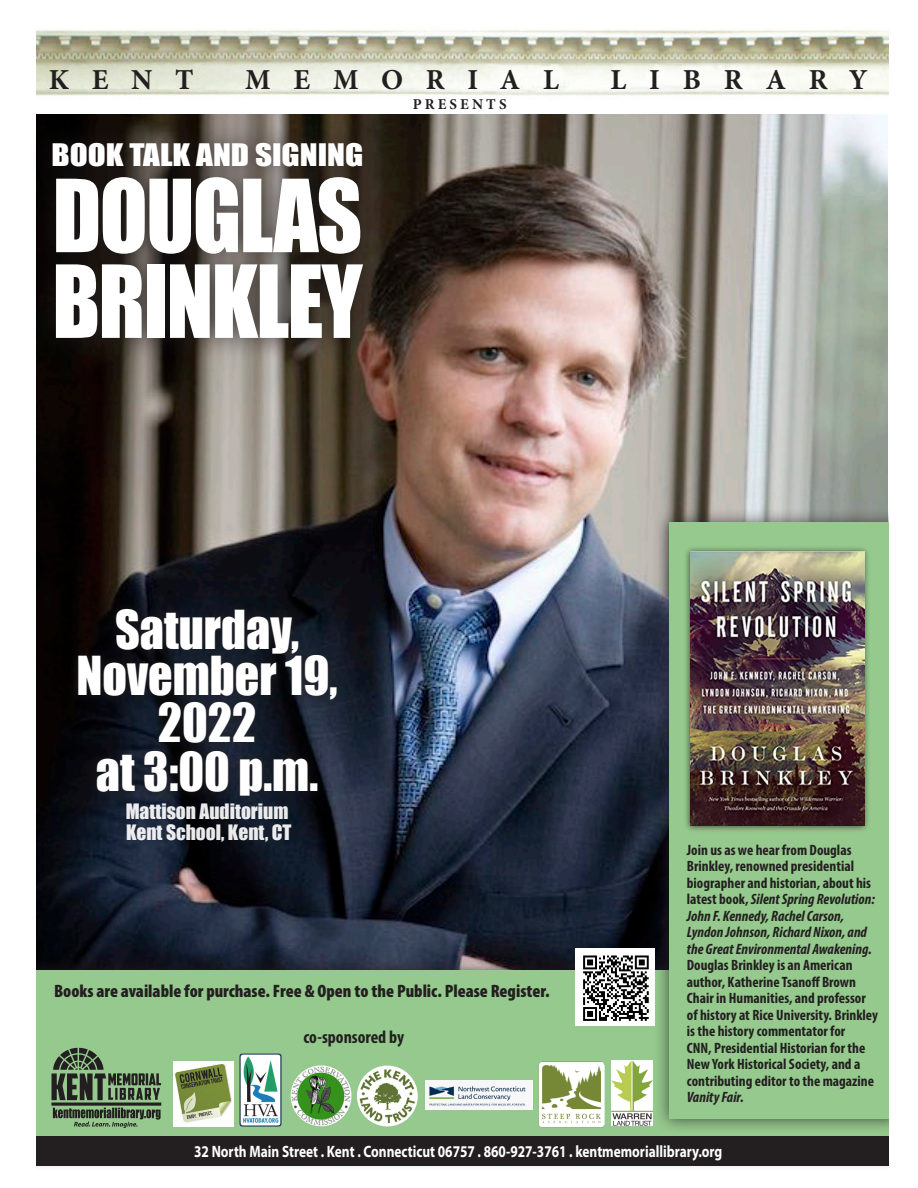
<style>
.page{position:relative;width:918px;height:1188px;background:#fff}
.page>*{position:absolute;margin:0;border:0;box-sizing:border-box;transform-origin:0 0}
.t1{font:93px "Impact";letter-spacing:-.02em;color:#fff;scale:.93 1}
.t2{font:93px "Impact";letter-spacing:-.02em;color:#fff;scale:.95 1}
.t3{font:49.35px/46.5px "Impact";color:#fff;text-align:center}
.t4{font:700 28.95px "Minion Pro";letter-spacing:.79em;color:#231f20}
.t5{font:28.5px "Impact";color:#fff;scale:1.16 1}
.t6{font:19.5px/21px "Impact";color:#fff}
.t7{font:900 condensed 18px "Myriad Pro";color:#231f20}
.t8{font:700 condensed 18px "Myriad Pro";color:#231f20}
.t9{font:700 16.5px "Myriad Pro";color:#fff;scale:.81 1}
.t10{font:700 condensed 15px/16.5px "Myriad Pro";color:#231f20}
.t11{font:700 15px "Minion Pro";letter-spacing:.21em;color:#231f20}
.s1{font-style:italic}
</style>
<div class="page">
<img style="left:36px;top:114px;width:852px;height:841px">
<img style="left:36px;top:30px;width:853px;height:66px">
<div style="left:0;top:955px;width:918px;height:216px;background:#231f20;opacity:.75"></div>
<div style="left:0;top:970px;width:918px;height:185px;background:#95c98d"></div>
<div style="left:26px;top:1136px;width:864px;height:29px;background:#231f20"></div>
<div style="left:0;top:11px;width:35px;height:1177px;background:#fff"></div>
<div style="left:29px;top:119px;width:357px;height:243px;background:#231f20;opacity:.75"></div>
<div style="left:67px;top:598px;width:280px;height:208px;background:#231f20;opacity:.75"></div>
<div style="left:654px;top:507px;width:259px;height:627px;background:#231f20;opacity:.75"></div>
<div style="left:669px;top:523px;width:228px;height:596px;background:#95c98d"></div>
<div style="left:684px;top:545px;width:187px;height:287px;background:#231f20;opacity:.75"></div>
<img style="left:690px;top:552px;width:174px;height:274px">
<div style="left:890px;top:0;width:28px;height:1186px;background:#fff"></div>
<img style="left:576px;top:949px;width:78px;height:77px">
<img style="left:51px;top:1047px;width:111px;height:81px">
<img style="left:173px;top:1062px;width:60px;height:64px">
<img style="left:539px;top:1062px;width:65px;height:65px">
<img style="left:239px;top:1053px;width:43px;height:74px">
<img style="left:426px;top:1080px;width:106px;height:30px">
<img style="left:612px;top:1060px;width:41px;height:66px">
<img style="left:357px;top:1066px;width:61px;height:60px;border-radius:30px">
<img style="left:291px;top:1065px;width:61px;height:61px;border-radius:30px">
<p class="t4" style="left:49px;top:59px;width:147px">KENT</p>
<p class="t4" style="left:245px;top:59px;width:315px">MEMORIAL</p>
<p class="t4" style="left:610px;top:59px;width:259px">LIBRARY</p>
<p class="t11" style="left:413px;top:94px;width:96px">PRESENTS</p>
<p class="t5" style="left:51px;top:133px;width:270px">BOOK TALK AND SIGNING</p>
<p class="t2" style="left:53px;top:144px;width:328px">DOUGLAS</p>
<p class="t1" style="left:52px;top:229px;width:335px">BRINKLEY</p>
<p class="t3" style="left:115px;top:605px;width:186px">Saturday,</p>
<p class="t3" style="left:77px;top:651px;width:262px">November 19,<br>2022</p>
<p class="t3" style="left:96px;top:747px;width:224px">at 3:00 p.m.</p>
<h3 class="t6" style="left:126px;top:800px;width:167px">Mattison Auditorium<br>Kent School, Kent, CT</h3>
<p class="t7" style="left:54px;top:980px;width:497px">Books are available for purchase. Free &amp; Open to the Public. Please Register.</p>
<p class="t8" style="left:303px;top:1025px;width:102px">co-sponsored by</p>
<p class="t10" style="left:687px;top:841px;width:193px">Join us as we hear from Douglas Brinkley, renowned presidential biographer and historian, about his latest book, <span class="s1">Silent Spring Revolution:<br>John F. Kennedy, Rachel Carson, Lyndon Johnson, Richard Nixon, and the Great Environmental Awakening.<br></span>Douglas Brinkley is an American author, Katherine Tsanoff Brown Chair in Humanities, and professor of history at Rice University. Brinkley is the history commentator for<br>CNN, Presidential Historian for the New York Historical Society, and a contributing editor to the magazine <span class="s1">Vanity Fair.</span></p>
<p class="t9" style="left:194px;top:1141px;width:654px">32 North Main Street . Kent . Connecticut 06757 . 860-927-3761 . kentmemoriallibrary.org</p>
</div>
